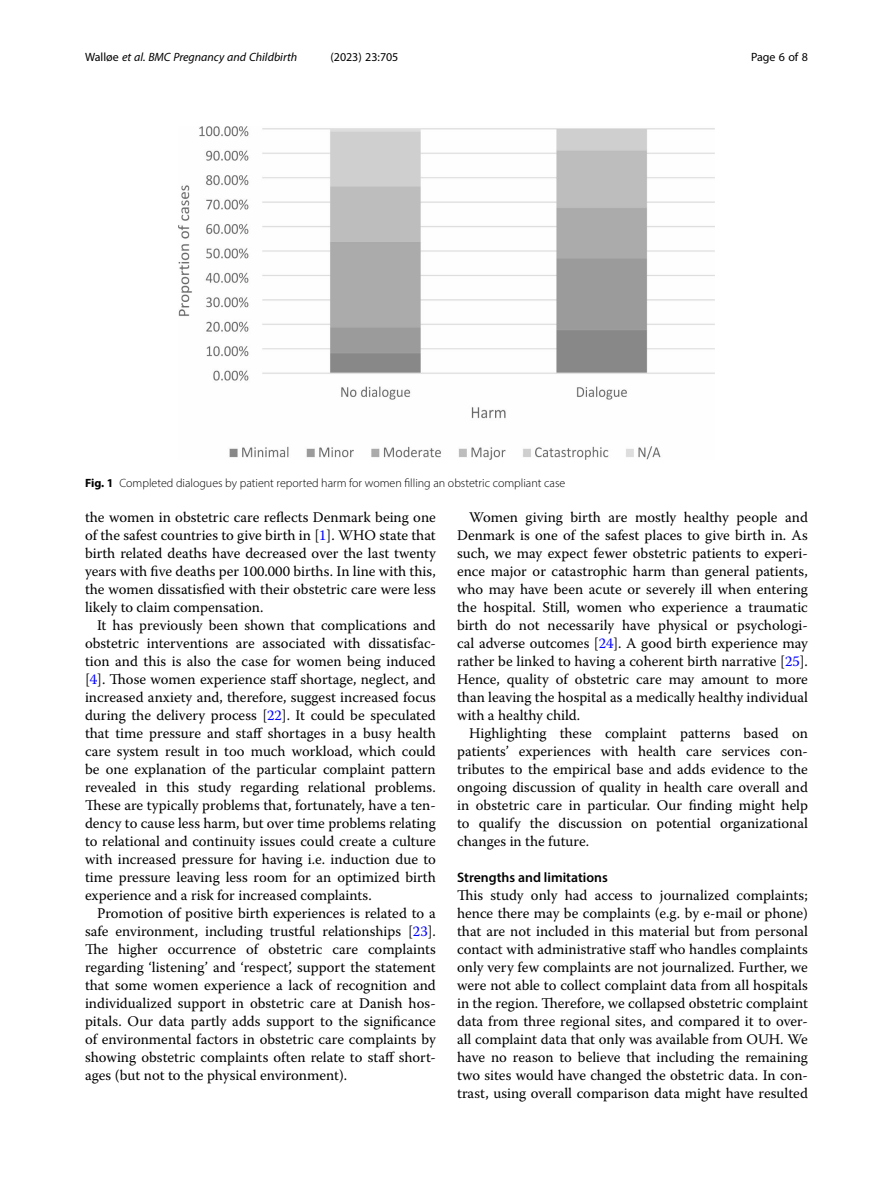
<style>
.page{position:relative;width:893px;height:1191px;background:#fff}
.page>*{position:absolute;margin:0;border:0;box-sizing:border-box;transform-origin:0 0}
.Body_Text_Indent{font:14.7px/18px "Warnock Pro";color:#000;text-align:justify}
.Body_Text{font:14.7px/18px "Warnock Pro";color:#000;text-align:justify}
.Head_2{font:600 13.8px "Myriad Pro";color:#000}
.Figure_Caption{font:300 12px "Myriad Pro";color:#000}
.t1{font:italic 12px "Myriad Pro";color:#000}
.t2{font:12px "Myriad Pro";color:#000}
.s1{font-style:normal}
.s2{font-weight:700}
.s3{color:#00f}
</style>
<div class="page">
<img style="left:178px;top:126px;width:536px;height:333px">
<p class="t1" style="left:85px;top:50px;width:214px"><span class="s1">Walløe</span> et al. BMC Pregnancy and Childbirth</p>
<p class="t2" style="left:330px;top:50px;width:70px">(2023) 23:705</p>
<p class="t2" style="left:751px;top:50px;width:58px">Page 6 of 8</p>
<p class="Figure_Caption" style="left:85px;top:475px;width:482px"><span class="s2">Fig. 1</span> Completed dialogues by patient reported harm for women filling an obstetric compliant case</p>
<p class="Body_Text_Indent" style="left:85px;top:508px;width:352px">the women in obstetric care reflects Denmark being one of the safest countries to give birth in [<span class="s3">1</span>]. WHO state that birth related deaths have decreased over the last twenty years with five deaths per 100.000 births. In line with this, the women dissatisfied with their obstetric care were less likely to claim compensation.</p>
<p class="Body_Text_Indent" style="left:85px;top:616px;width:352px;text-indent:12px">It has previously been shown that complications and obstetric interventions are associated with dissatisfac&shy;tion and this is also the case for women being induced [<span class="s3">4</span>]. Those women experience staff shortage, neglect, and increased anxiety and, therefore, suggest increased focus during the delivery process [<span class="s3">22</span>]. It could be speculated that time pressure and staff shortages in a busy health care system result in too much workload, which could be one explanation of the particular complaint pattern revealed in this study regarding relational problems.<br>These are typically problems that, fortunately, have a ten&shy;dency to cause less harm, but over time problems relating to relational and continuity issues could create a culture with increased pressure for having i.e. induction due to time pressure leaving less room for an optimized birth experience and a risk for increased complaints.</p>
<p class="Body_Text_Indent" style="left:85px;top:904px;width:352px;text-indent:12px">Promotion of positive birth experiences is related to a safe environment, including trustful relationships [<span class="s3">23</span>].<br>The higher occurrence of obstetric care complaints regarding ‘listening’ and ‘respect’, support the statement that some women experience a lack of recognition and individualized support in obstetric care at Danish hos&shy;pitals. Our data partly adds support to the significance of environmental factors in obstetric care complaints by showing obstetric complaints often relate to staff short&shy;ages (but not to the physical environment).</p>
<p class="Body_Text_Indent" style="left:457px;top:508px;width:352px;text-indent:12px">Women giving birth are mostly healthy people and Denmark is one of the safest places to give birth in. As such, we may expect fewer obstetric patients to experi&shy;ence major or catastrophic harm than general patients, who may have been acute or severely ill when entering the hospital. Still, women who experience a traumatic birth do not necessarily have physical or psychologi&shy;cal adverse outcomes [<span class="s3">24</span>]. A good birth experience may rather be linked to having a coherent birth narrative [<span class="s3">25</span>].<br>Hence, quality of obstetric care may amount to more than leaving the hospital as a medically healthy individual with a healthy child.</p>
<p class="Body_Text_Indent" style="left:457px;top:724px;width:352px;text-indent:12px">Highlighting these complaint patterns based on patients’ experiences with health care services con&shy;tributes to the empirical base and adds evidence to the ongoing discussion of quality in health care overall and in obstetric care in particular. Our finding might help to qualify the discussion on potential organizational changes in the future.</p>
<p class="Head_2" style="left:457px;top:869px;width:152px">Strengths and limitations</p>
<p class="Body_Text" style="left:457px;top:886px;width:352px">This study only had access to journalized complaints; hence there may be complaints (e.g. by e-mail or phone) that are not included in this material but from personal contact with administrative staff who handles complaints only very few complaints are not journalized. Further, we were not able to collect complaint data from all hospitals in the region. Therefore, we collapsed obstetric complaint data from three regional sites, and compared it to over&shy;all complaint data that only was available from OUH. We have no reason to believe that including the remaining two sites would have changed the obstetric data. In con&shy;trast, using overall comparison data might have resulted</p>
</div>
